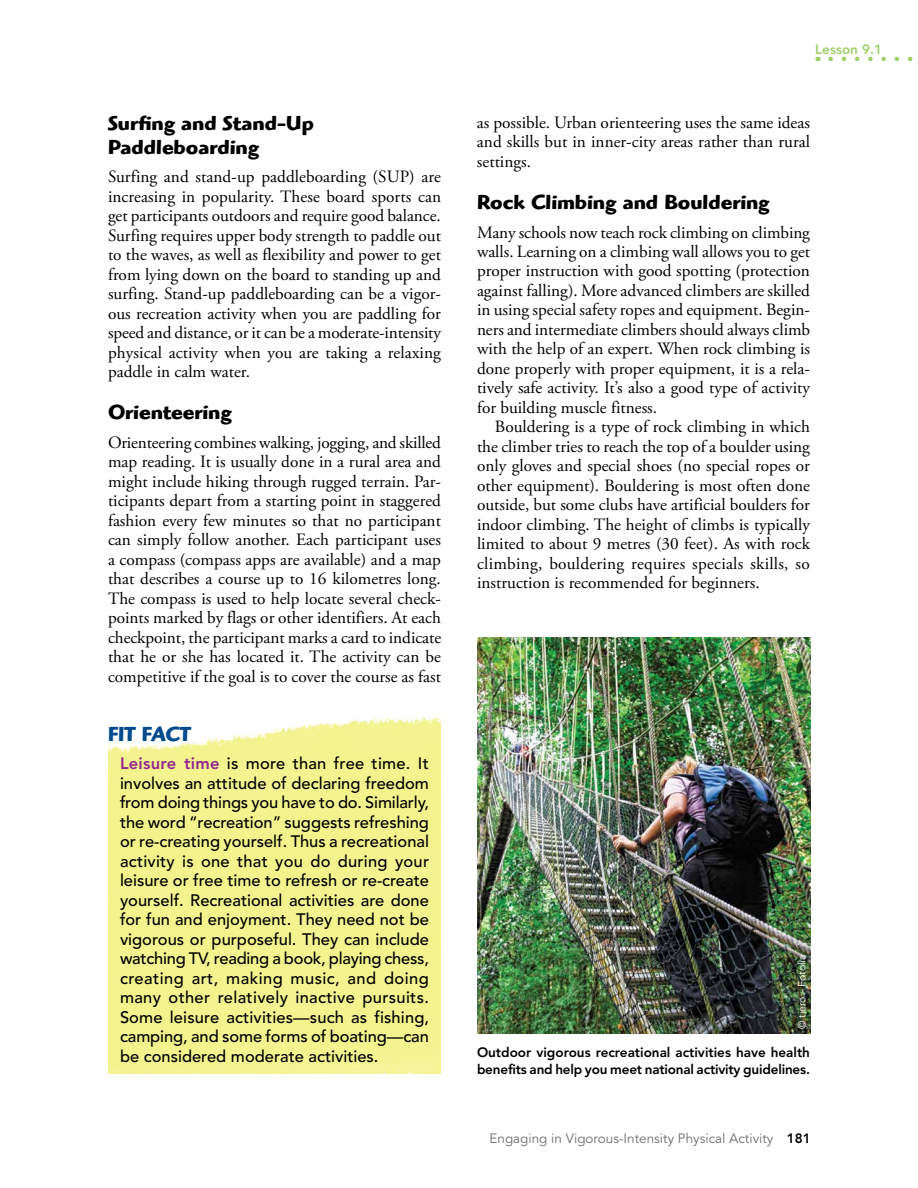
<style>
.page{position:relative;width:918px;height:1188px;background:#fff}
.page>*{position:absolute;margin:0;border:0;box-sizing:border-box;transform-origin:0 0}
.t1{font:700 21px/24px "Highlander Std";color:#000}
.t2{font:700 21px "Highlander Std";color:#004b8d}
.t3{font:17.25px/19.5px "Adobe Garamond Pro";color:#000;text-align:justify}
.t4{font:500 16.5px/19.5px "Avenir LT Std";color:#000;text-align:justify}
.t5{font:800 13.5px/16.5px "Avenir LT Std";letter-spacing:-.015em;color:#000}
.t6{font:13.5px "Avenir LT Std";color:#6d6e71}
.t7{font:800 13.5px "Avenir LT Std";color:#a0cf67}
.t8{font:10.5px "Avenir LT Std";color:#fff}
.s1{font-weight:800;color:#92278f}
.s2{font-weight:800;color:#000}
</style>
<div class="page">
<div style="left:108px;top:717px;width:333px;height:356px;background:#f3f28d"></div>
<img style="left:477px;top:638px;width:334px;height:395px">
<svg style="left:831px;top:57px;width:82px;height:4px"></svg>
<p class="t1" style="left:108px;top:111px;width:207px">Surfing and Stand-Up<br>Paddleboarding</p>
<p class="t3" style="left:108px;top:168px;width:335px">Surfing and stand-up paddleboarding (SUP) are increasing in popularity. These board sports can get participants outdoors and require good balance.<br>Surfing requires upper body strength to paddle out to the waves, as well as flexibility and power to get from lying down on the board to standing up and surfing. Stand-up paddleboarding can be a vigor&shy;ous recreation activity when you are paddling for speed and distance, or it can be a moderate-intensity physical activity when you are taking a relaxing paddle in calm water.</p>
<p class="t1" style="left:108px;top:400px;width:125px">Orienteering</p>
<p class="t3" style="left:108px;top:433px;width:335px">Orienteering combines walking, jogging, and skilled map reading. It is usually done in a rural area and might include hiking through rugged terrain. Par&shy;ticipants depart from a starting point in staggered fashion every few minutes so that no participant can simply follow another. Each participant uses a compass (compass apps are available) and a map that describes a course up to 16 kilometres long.<br>The compass is used to help locate several check&shy;points marked by flags or other identifiers. At each checkpoint, the participant marks a card to indicate that he or she has located it. The activity can be competitive if the goal is to cover the course as fast</p>
<p class="t2" style="left:108px;top:721px;width:85px">FIT FACT</p>
<p class="t4" style="left:120px;top:754px;width:311px"><span class="s1">Leisure time</span> is more than free time. It involves an attitude of declaring freedom from doing things you have to do. Similarly, the word “recreation” suggests refreshing or re-creating yourself. Thus a recreational activity is one that you do during your leisure or free time to refresh or re-create yourself. Recreational activities are done for fun and enjoyment. They need not be vigorous or purposeful. They can include watching TV, reading a book, playing chess, creating art, making music, and doing many other relatively inactive pursuits.<br>Some leisure activities—such as fishing, camping, and some forms of boating—can be considered moderate activities.</p>
<p class="t7" style="left:815px;top:41px;width:68px">Lesson 9.1</p>
<p class="t3" style="left:477px;top:113px;width:334px">as possible. Urban orienteering uses the same ideas and skills but in inner-city areas rather than rural settings.</p>
<p class="t1" style="left:477px;top:190px;width:294px">Rock Climbing and Bouldering</p>
<p class="t3" style="left:477px;top:223px;width:335px">Many schools now teach rock climbing on climbing walls. Learning on a climbing wall allows you to get proper instruction with good spotting (protection against falling). More advanced climbers are skilled in using special safety ropes and equipment. Begin&shy;ners and intermediate climbers should always climb with the help of an expert. When rock climbing is done properly with proper equipment, it is a rela&shy;tively safe activity. It’s also a good type of activity for building muscle fitness.</p>
<p class="t3" style="left:477px;top:418px;width:335px;text-indent:18px">Bouldering is a type of rock climbing in which the climber tries to reach the top of a boulder using only gloves and special shoes (no special ropes or other equipment). Bouldering is most often done outside, but some clubs have artificial boulders for indoor climbing. The height of climbs is typically limited to about 9 metres (30 feet). As with rock climbing, bouldering requires specials skills, so instruction is recommended for beginners.</p>
<p class="t8" style="left:796px;top:1029px;width:76px;rotate:-90deg">© tiero - Fotolia</p>
<p class="t5" style="left:477px;top:1044px;width:335px">Outdoor vigorous recreational activities have health benefits and help you meet national activity guidelines.</p>
<p class="t6" style="left:490px;top:1131px;width:323px">Engaging in Vigorous-Intensity Physical Activity <span class="s2">181</span></p>
</div>
